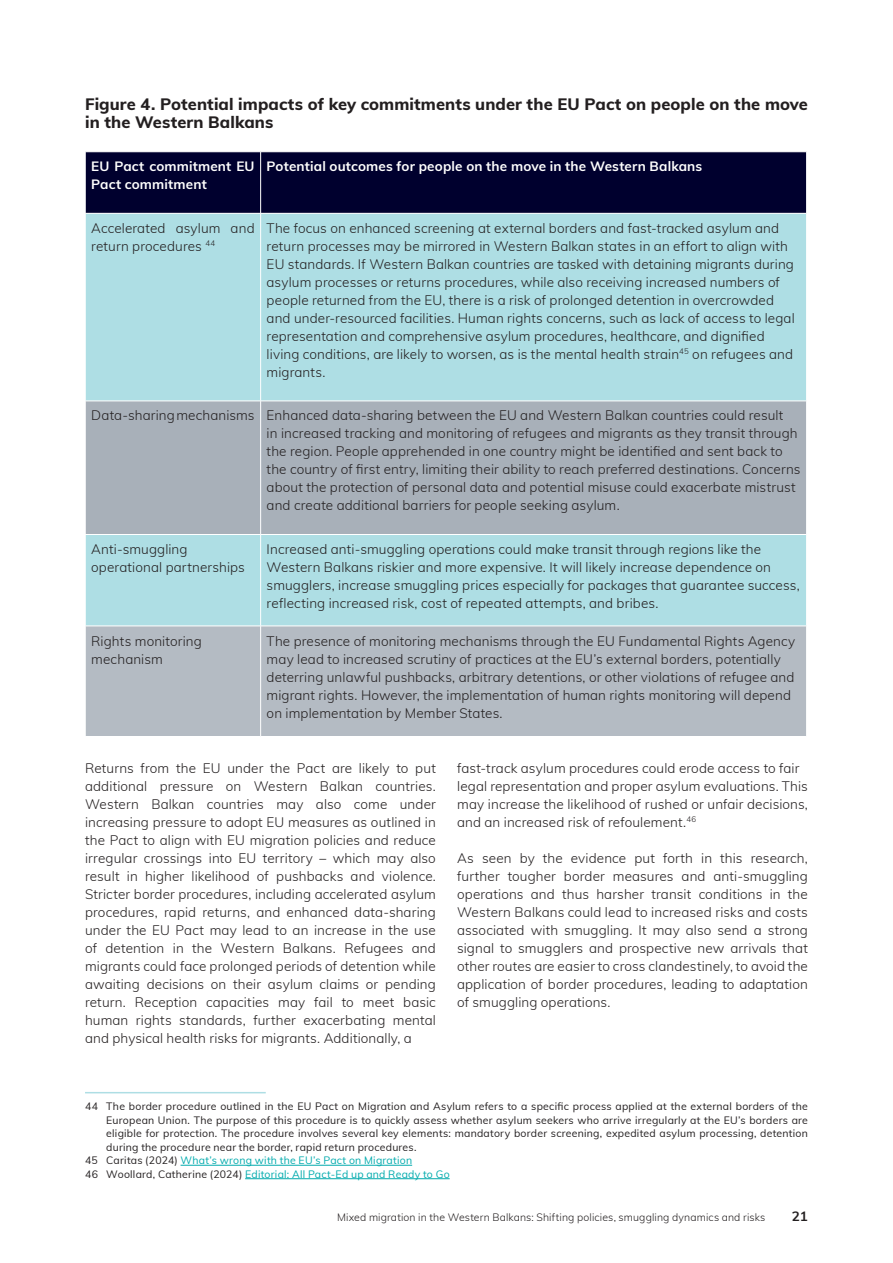
<style>
.page{position:relative;width:893px;height:1263px;background:#fff}
.page>*{position:absolute;margin:0;border:0;box-sizing:border-box;transform-origin:0 0}
._3_Subhead_11_12pt_Muli_ExtraBold_SPAN{font:800 16.5px/18px "Muli";letter-spacing:.005em;color:#231f20}
._4_Body_9_12pt_Muli_Light{font:300 13.5px/18px "Muli";letter-spacing:.01em;color:#231f20}
._4_Body_9_12pt_Muli_Light-2{font:700 13.5px/18px "Muli";letter-spacing:.01em;color:#fff}
.t1{font:700 13.5px "Muli";color:#231f20}
.Footnotes_JUSTIFIED{font:10.5px/13.5px "Muli";letter-spacing:.02em;color:#231f20;text-align:justify}
.Footnotes_JUSTIFIED-2{font:10.5px "Muli";letter-spacing:.02em;color:#00aaad}
.t2{font:300 10.5px "Muli";letter-spacing:.015em;color:#231f20}
.s1{color:#231f20}
</style>
<div class="page">
<div style="left:86px;top:152px;width:720px;height:61px;background:#00002e"></div>
<div style="left:86px;top:214px;width:720px;height:187px;background:#aedee4"></div>
<div style="left:86px;top:402px;width:720px;height:132px;background:#a8b0b9"></div>
<div style="left:86px;top:535px;width:720px;height:91px;background:#aedee4"></div>
<div style="left:86px;top:627px;width:720px;height:109px;background:#b4bbc3"></div>
<hr style="left:260px;top:152px;width:1px;height:61px;background:#fff">
<hr style="left:260px;top:213px;width:1px;height:188px;background:#fff">
<hr style="left:260px;top:401px;width:1px;height:133px;background:#fff">
<hr style="left:260px;top:535px;width:1px;height:91px;background:#fff">
<hr style="left:260px;top:626px;width:1px;height:110px;background:#fff">
<hr style="left:85px;top:1092px;width:181px;height:1px;background:#aedee4">
<hr style="left:181px;top:1165px;width:231px;height:1px;background:#00aaad">
<hr style="left:245px;top:1178px;width:205px;height:1px;background:#00aaad">
<p class="_3_Subhead_11_12pt_Muli_ExtraBold_SPAN" style="left:85px;top:94px;width:724px">Figure 4. Potential impacts of key commitments under the EU Pact on people on the move in the Western Balkans</p>
<p class="_4_Body_9_12pt_Muli_Light-2" style="left:91px;top:157px;width:165px">EU Pact commitment EU<br>Pact commitment</p>
<p class="_4_Body_9_12pt_Muli_Light-2" style="left:267px;top:157px;width:437px">Potential outcomes for people on the move in the Western Balkans</p>
<p class="_4_Body_9_12pt_Muli_Light" style="left:91px;top:218px;width:165px">Accelerated asylum and return procedures <sup>44</sup></p>
<p class="_4_Body_9_12pt_Muli_Light" style="left:267px;top:218px;width:530px">The focus on enhanced screening at external borders and fast-tracked asylum and return processes may be mirrored in Western Balkan states in an effort to align with EU standards. If Western Balkan countries are tasked with detaining migrants during asylum processes or returns procedures, while also receiving increased numbers of people returned from the EU, there is a risk of prolonged detention in overcrowded and under-resourced facilities. Human rights concerns, such as lack of access to legal representation and comprehensive asylum procedures, healthcare, and dignified living conditions, are likely to worsen, as is the mental health strain<sup>45</sup> on refugees and migrants.</p>
<p class="_4_Body_9_12pt_Muli_Light" style="left:91px;top:406px;width:165px">Data-sharing mechanisms</p>
<p class="_4_Body_9_12pt_Muli_Light" style="left:267px;top:406px;width:535px">Enhanced data-sharing between the EU and Western Balkan countries could result<br>in increased tracking and monitoring of refugees and migrants as they transit through the region. People apprehended in one country might be identified and sent back to the country of first entry, limiting their ability to reach preferred destinations. Concerns about the protection of personal data and potential misuse could exacerbate mistrust and create additional barriers for people seeking asylum.</p>
<p class="_4_Body_9_12pt_Muli_Light" style="left:91px;top:540px;width:155px">Anti-smuggling operational partnerships</p>
<p class="_4_Body_9_12pt_Muli_Light" style="left:267px;top:540px;width:535px">Increased anti-smuggling operations could make transit through regions like the Western Balkans riskier and more expensive. It will likely increase dependence on smugglers, increase smuggling prices especially for packages that guarantee success, reflecting increased risk, cost of repeated attempts, and bribes.</p>
<p class="_4_Body_9_12pt_Muli_Light" style="left:91px;top:631px;width:112px">Rights monitoring mechanism</p>
<p class="_4_Body_9_12pt_Muli_Light" style="left:267px;top:631px;width:530px">The presence of monitoring mechanisms through the EU Fundamental Rights Agency may lead to increased scrutiny of practices at the EU’s external borders, potentially deterring unlawful pushbacks, arbitrary detentions, or other violations of refugee and migrant rights. However, the implementation of human rights monitoring will depend on implementation by Member States.</p>
<p class="_4_Body_9_12pt_Muli_Light" style="left:85px;top:758px;width:352px;text-align:justify">Returns from the EU under the Pact are likely to put additional pressure on Western Balkan countries.<br>Western Balkan countries may also come under increasing pressure to adopt EU measures as outlined in the Pact to align with EU migration policies and reduce irregular crossings into EU territory – which may also result in higher likelihood of pushbacks and violence.<br>Stricter border procedures, including accelerated asylum procedures, rapid returns, and enhanced data-sharing under the EU Pact may lead to an increase in the use of detention in the Western Balkans. Refugees and migrants could face prolonged periods of detention while awaiting decisions on their asylum claims or pending return. Reception capacities may fail to meet basic human rights standards, further exacerbating mental and physical health risks for migrants. Additionally, a</p>
<p class="_4_Body_9_12pt_Muli_Light" style="left:457px;top:758px;width:344px">fast-track asylum procedures could erode access to fair</p>
<p class="_4_Body_9_12pt_Muli_Light" style="left:457px;top:776px;width:352px;text-align:justify">legal representation and proper asylum evaluations. This may increase the likelihood of rushed or unfair decisions, and an increased risk of refoulement.<sup>46</sup></p>
<p class="_4_Body_9_12pt_Muli_Light" style="left:457px;top:848px;width:352px;text-align:justify">As seen by the evidence put forth in this research, further tougher border measures and anti-smuggling operations and thus harsher transit conditions in the Western Balkans could lead to increased risks and costs associated with smuggling. It may also send a strong signal to smugglers and prospective new arrivals that other routes are easier to cross clandestinely, to avoid the application of border procedures, leading to adaptation of smuggling operations.</p>
<p class="Footnotes_JUSTIFIED" style="left:106px;top:1099px;width:703px;text-indent:-21px">44 The border procedure outlined in the EU Pact on Migration and Asylum refers to a specific process applied at the external borders of the European Union. The purpose of this procedure is to quickly assess whether asylum seekers who arrive irregularly at the EU’s borders are eligible for protection. The procedure involves several key elements: mandatory border screening, expedited asylum processing, detention during the procedure near the border, rapid return procedures.</p>
<p class="Footnotes_JUSTIFIED-2" style="left:85px;top:1153px;width:329px"><span class="s1">45 Caritas (2024)</span> What’s wrong with the EU’s Pact on Migration</p>
<p class="Footnotes_JUSTIFIED-2" style="left:85px;top:1166px;width:366px"><span class="s1">46 Woollard, Catherine (2024)</span> Editorial: All Pact-Ed up and Ready to Go</p>
<p class="t2" style="left:337px;top:1210px;width:430px">Mixed migration in the Western Balkans: Shifting policies, smuggling dynamics and risks</p>
<p class="t1" style="left:792px;top:1206px;width:18px">21</p>
</div>
